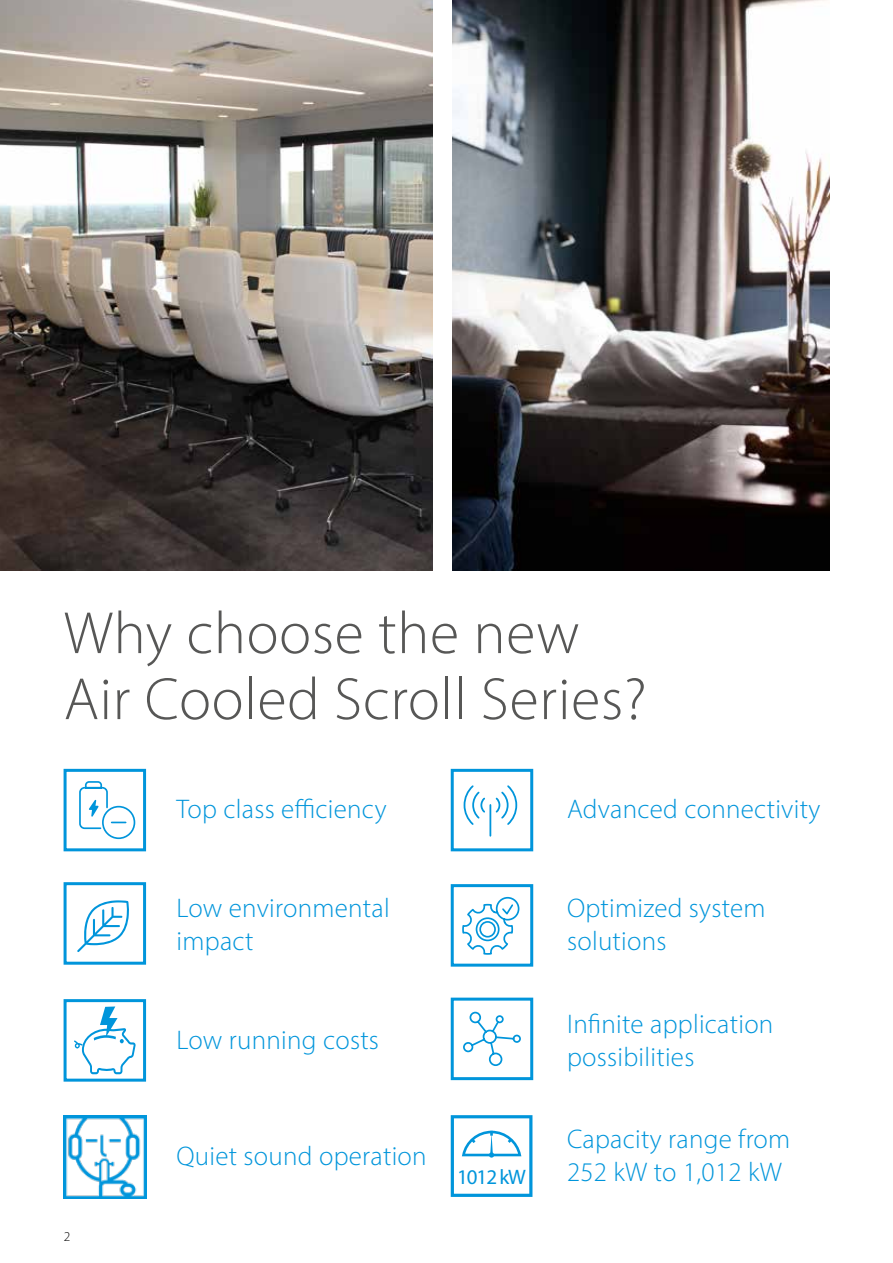
<style>
.page{position:relative;width:893px;height:1263px;background:#fff}
.page>*{position:absolute;margin:0;border:0;box-sizing:border-box;transform-origin:0 0}
.t1{font:300 60px/66px "Myriad Pro";letter-spacing:.01em;color:#575756}
.t2{font:300 27px/33px "Myriad Pro";letter-spacing:.01em;color:#0095db}
.t3{font:21px "Myriad Pro";letter-spacing:-.05em;color:#0095db}
.t4{font:300 13.5px "Myriad Pro";color:#000}
</style>
<div class="page">
<img style="left:0;top:0;width:432px;height:571px">
<img style="left:453px;top:0;width:376px;height:571px">
<svg style="left:77px;top:900px;width:52px;height:52px"></svg>
<svg style="left:463px;top:1011px;width:58px;height:55px"></svg>
<svg style="left:463px;top:785px;width:55px;height:52px"></svg>
<svg style="left:462px;top:896px;width:58px;height:59px"></svg>
<svg style="left:79px;top:781px;width:57px;height:59px"></svg>
<svg style="left:74px;top:1006px;width:62px;height:68px"></svg>
<svg style="left:451px;top:1115px;width:81px;height:82px"></svg>
<img style="left:64px;top:1115px;width:83px;height:83px">
<div style="left:64px;top:769px;width:82px;height:82px;border:3px solid #0095db"></div>
<div style="left:451px;top:769px;width:82px;height:82px;border:3px solid #0095db"></div>
<div style="left:451px;top:884px;width:82px;height:83px;border:3px solid #0095db"></div>
<div style="left:451px;top:998px;width:82px;height:82px;border:3px solid #0095db"></div>
<div style="left:64px;top:882px;width:82px;height:83px;border:3px solid #0095db"></div>
<div style="left:64px;top:999px;width:82px;height:83px;border:3px solid #0095db"></div>
<h1 class="t1" style="left:64px;top:599px;width:584px">Why choose the new<br>Air Cooled Scroll Series?</h1>
<p class="t4" style="left:64px;top:1228px;width:8px">2</p>
<p class="t2" style="left:177px;top:792px;width:212px">Top class efficiency</p>
<p class="t2" style="left:177px;top:891px;width:215px">Low environmental impact</p>
<p class="t2" style="left:177px;top:1023px;width:204px">Low running costs</p>
<p class="t2" style="left:177px;top:1139px;width:252px">Quiet sound operation</p>
<p class="t3" style="left:457px;top:1164px;width:70px">1012 kW</p>
<p class="t2" style="left:567px;top:792px;width:255px">Advanced connectivity</p>
<p class="t2" style="left:567px;top:891px;width:200px">Optimized system solutions</p>
<p class="t2" style="left:567px;top:1007px;width:208px">Infinite application possibilities</p>
<p class="t2" style="left:567px;top:1122px;width:225px">Capacity range from<br>252 kW to 1,012 kW</p>
</div>
